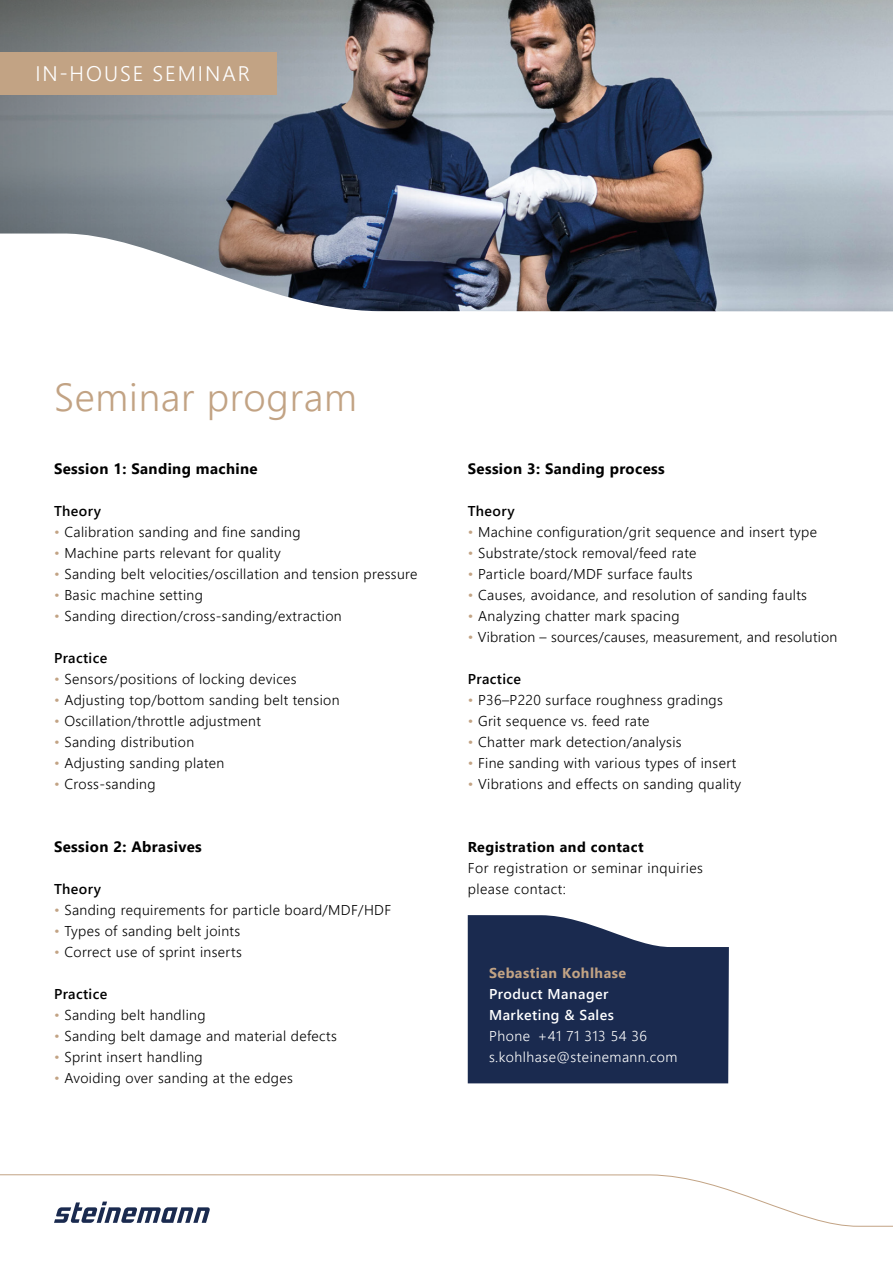
<style>
.page{position:relative;width:893px;height:1263px;background:#fff}
.page>*{position:absolute;margin:0;border:0;box-sizing:border-box;transform-origin:0 0}
.t1{font:300 39px "Segoe UI";letter-spacing:.02em;color:#c2a384}
.t2{font:300 21px "Segoe UI";letter-spacing:.095em;color:#fff}
.t3{font:700 15px "Segoe UI";letter-spacing:.025em;color:#000}
.t4{font:300 14.25px/21px "Segoe UI";letter-spacing:.025em;color:#000}
.t5{font:600 14.25px "Segoe UI";letter-spacing:.025em;color:#000}
.t6{font:300 14.25px/21px "Segoe UI";letter-spacing:.035em;color:#fff}
.t7{font:600 14.25px/21px "Segoe UI";letter-spacing:.035em;color:#fff}
.t8{font:700 14.25px "Segoe UI";letter-spacing:.035em;color:#000}
.t9{font:700 14.25px "Segoe UI";letter-spacing:.035em;color:#c2a384}
.s1{color:#c2a384}
</style>
<div class="page">
<img style="left:454px;top:0;width:439px;height:233px">
<svg style="left:0;top:0;width:454px;height:233px;background:#737982"></svg>
<svg style="left:0;top:1174px;width:893px;height:53px"></svg>
<svg style="left:0;top:233px;width:893px;height:79px"></svg>
<svg style="left:468px;top:915px;width:261px;height:168px;background:#2e3d5e"></svg>
<div style="left:0;top:52px;width:276px;height:43px;background:#c2a384"></div>
<h2 class="t2" style="left:35px;top:53px;width:216px">IN-HOUSE SEMINAR</h2>
<h1 class="t1" style="left:54px;top:360px;width:304px">Seminar program</h1>
<p class="t3" style="left:54px;top:455px;width:205px">Session 1: Sanding machine</p>
<p class="t5" style="left:54px;top:498px;width:49px">Theory</p>
<p class="t4" style="left:54px;top:520px;width:248px"><span class="s1">•</span> Calibration sanding and fine sanding</p>
<p class="t4" style="left:54px;top:541px;width:228px"><span class="s1">•</span> Machine parts relevant for quality</p>
<p class="t4" style="left:54px;top:562px;width:365px"><span class="s1">•</span> Sanding belt velocities/oscillation and tension pressure</p>
<p class="t4" style="left:54px;top:583px;width:150px"><span class="s1">•</span> Basic machine setting</p>
<p class="t4" style="left:54px;top:604px;width:289px"><span class="s1">•</span> Sanding direction/cross-sanding/extraction</p>
<p class="t5" style="left:54px;top:645px;width:55px">Practice</p>
<p class="t4" style="left:54px;top:667px;width:244px"><span class="s1">•</span> Sensors/positions of locking devices</p>
<p class="t4" style="left:54px;top:688px;width:287px"><span class="s1">•</span> Adjusting top/bottom sanding belt tension</p>
<p class="t4" style="left:54px;top:709px;width:208px"><span class="s1">•</span> Oscillation/throttle adjustment</p>
<p class="t4" style="left:54px;top:730px;width:142px"><span class="s1">•</span> Sanding distribution</p>
<p class="t4" style="left:54px;top:751px;width:172px"><span class="s1">•</span> Adjusting sanding platen</p>
<p class="t4" style="left:54px;top:772px;width:103px"><span class="s1">•</span> Cross-sanding</p>
<p class="t3" style="left:54px;top:833px;width:149px">Session 2: Abrasives</p>
<p class="t5" style="left:54px;top:876px;width:49px">Theory</p>
<p class="t4" style="left:54px;top:898px;width:339px"><span class="s1">•</span> Sanding requirements for particle board/MDF/HDF</p>
<p class="t4" style="left:54px;top:919px;width:188px"><span class="s1">•</span> Types of sanding belt joints</p>
<p class="t4" style="left:54px;top:940px;width:189px"><span class="s1">•</span> Correct use of sprint inserts</p>
<p class="t5" style="left:54px;top:981px;width:55px">Practice</p>
<p class="t4" style="left:54px;top:1003px;width:153px"><span class="s1">•</span> Sanding belt handling</p>
<p class="t4" style="left:54px;top:1024px;width:284px"><span class="s1">•</span> Sanding belt damage and material defects</p>
<p class="t4" style="left:54px;top:1045px;width:150px"><span class="s1">•</span> Sprint insert handling</p>
<p class="t4" style="left:54px;top:1066px;width:240px"><span class="s1">•</span> Avoiding over sanding at the edges</p>
<p class="t3" style="left:468px;top:455px;width:199px">Session 3: Sanding process</p>
<p class="t5" style="left:468px;top:498px;width:49px">Theory</p>
<p class="t4" style="left:468px;top:520px;width:351px"><span class="s1">•</span> Machine configuration/grit sequence and insert type</p>
<p class="t4" style="left:468px;top:541px;width:230px"><span class="s1">•</span> Substrate/stock removal/feed rate</p>
<p class="t4" style="left:468px;top:562px;width:226px"><span class="s1">•</span> Particle board/MDF surface faults</p>
<p class="t4" style="left:468px;top:583px;width:341px"><span class="s1">•</span> Causes, avoidance, and resolution of sanding faults</p>
<p class="t4" style="left:468px;top:604px;width:213px"><span class="s1">•</span> Analyzing chatter mark spacing</p>
<p class="t4" style="left:468px;top:625px;width:371px"><span class="s1">•</span> Vibration – sources/causes, measurement, and resolution</p>
<p class="t5" style="left:468px;top:666px;width:55px">Practice</p>
<p class="t4" style="left:468px;top:688px;width:257px"><span class="s1">•</span> P36–P220 surface roughness gradings</p>
<p class="t4" style="left:468px;top:709px;width:183px"><span class="s1">•</span> Grit sequence vs. feed rate</p>
<p class="t4" style="left:468px;top:730px;width:215px"><span class="s1">•</span> Chatter mark detection/analysis</p>
<p class="t4" style="left:468px;top:751px;width:270px"><span class="s1">•</span> Fine sanding with various types of insert</p>
<p class="t4" style="left:468px;top:772px;width:275px"><span class="s1">•</span> Vibrations and effects on sanding quality</p>
<p class="t8" style="left:468px;top:834px;width:177px">Registration and contact</p>
<p class="t4" style="left:468px;top:856px;width:237px">For registration or seminar inquiries please contact:</p>
<p class="t9" style="left:489px;top:960px;width:139px">Sebastian Kohlhase</p>
<p class="t7" style="left:489px;top:982px;width:127px">Product Manager<br>Marketing &amp; Sales</p>
<p class="t6" style="left:489px;top:1024px;width:190px">Phone +41 71 313 54 36 s.kohlhase@steinemann.com</p>
</div>
